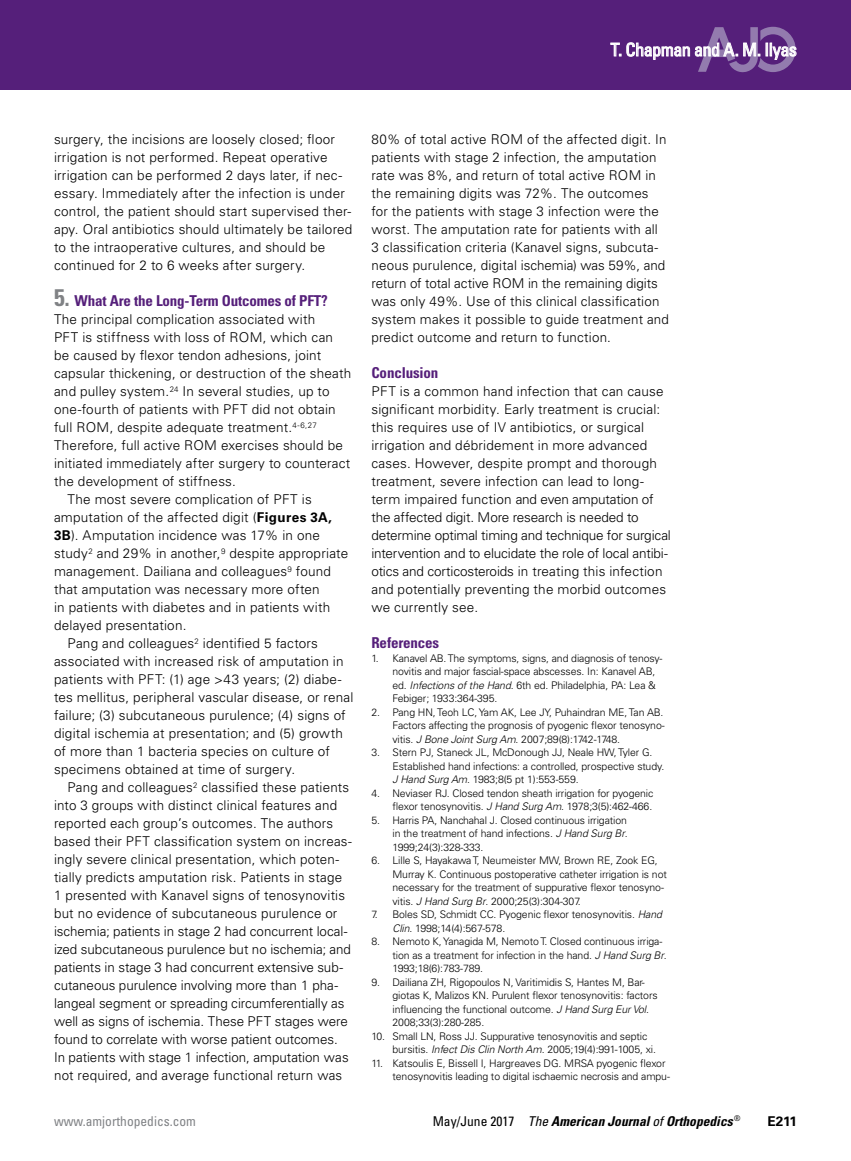
<style>
.page{position:relative;width:851px;height:1161px;background:#fff}
.page>*{position:absolute;margin:0;border:0;box-sizing:border-box;transform-origin:0 0}
.t1{font:condensed 18px "Univers LT Std";letter-spacing:-.025em;color:#fff}
.t2{font:700 condensed 15px "Univers LT Std";letter-spacing:-.01em;color:#551f7a}
.t3{font:300 13.5px/18px "Univers LT Std";letter-spacing:.015em;color:#000}
.t4{font:300 13.5px "Univers LT Std";letter-spacing:-.005em;color:#000}
.t5{font:italic 700 condensed 13.5px "Univers LT Std";color:#000}
.t6{font:condensed 13.5px "Univers LT Std";color:#808285}
.t7{font:700 13.5px "Univers LT Std";color:#000}
.t8{font:300 10.5px/13.5px "Univers LT Std";letter-spacing:-.01em;color:#000}
.s1{font-size:24px;color:#808285}
.s2{font-weight:700}
.s3{font-style:italic}
.s4{font-weight:400;font-style:normal}
.s5{font-weight:400}
</style>
<div class="page">
<div style="left:0;top:0;width:850px;height:90px;background:#551f7a"></div>
<svg style="left:610px;top:27px;width:186px;height:46px"></svg>
<h1 class="t1" style="left:610px;top:38px;width:188px">T. Chapman and A. M. Ilyas</h1>
<p class="t3" style="left:54px;top:130px;width:300px">surgery, the incisions are loosely closed; floor irrigation is not performed. Repeat operative irrigation can be performed 2 days later, if nec&shy;essary. Immediately after the infection is under control, the patient should start supervised ther&shy;apy. Oral antibiotics should ultimately be tailored to the intraoperative cultures, and should be continued for 2 to 6 weeks after surgery.</p>
<p class="t2" style="left:54px;top:291px;width:275px"><span class="s1">5.</span> What Are the Long-Term Outcomes of PFT?</p>
<p class="t3" style="left:54px;top:310px;width:263px">The principal complication associated with</p>
<p class="t3" style="left:54px;top:328px;width:280px">PFT is stiffness with loss of ROM, which can</p>
<p class="t3" style="left:54px;top:346px;width:269px">be caused by flexor tendon adhesions, joint</p>
<p class="t3" style="left:54px;top:364px;width:299px">capsular thickening, or destruction of the sheath</p>
<p class="t3" style="left:54px;top:382px;width:277px">and pulley system.<sup>24</sup> In several studies, up to</p>
<p class="t3" style="left:54px;top:400px;width:283px">one-fourth of patients with PFT did not obtain</p>
<p class="t3" style="left:54px;top:418px;width:264px">full ROM, despite adequate treatment.<sup>4-6,27</sup></p>
<p class="t3" style="left:54px;top:436px;width:290px">Therefore, full active ROM exercises should be</p>
<p class="t3" style="left:54px;top:454px;width:298px">initiated immediately after surgery to counteract</p>
<p class="t3" style="left:54px;top:472px;width:183px">the development of stiffness.</p>
<p class="t3" style="left:68px;top:490px;width:246px">The most severe complication of PFT is</p>
<p class="t3" style="left:54px;top:508px;width:279px">amputation of the affected digit (<span class="s2">Figures 3A,</span></p>
<p class="t3" style="left:54px;top:526px;width:267px"><span class="s2">3B</span>). Amputation incidence was 17% in one</p>
<p class="t3" style="left:54px;top:544px;width:296px">study<sup>2</sup> and 29% in another,<sup>9</sup> despite appropriate</p>
<p class="t3" style="left:54px;top:562px;width:278px">management. Dailiana and colleagues<sup>9</sup> found</p>
<p class="t3" style="left:54px;top:580px;width:267px">that amputation was necessary more often</p>
<p class="t3" style="left:54px;top:598px;width:278px">in patients with diabetes and in patients with</p>
<p class="t3" style="left:54px;top:616px;width:134px">delayed presentation.</p>
<p class="t3" style="left:67px;top:634px;width:252px">Pang and colleagues<sup>2</sup> identified 5 factors</p>
<p class="t3" style="left:54px;top:652px;width:291px">associated with increased risk of amputation in</p>
<p class="t3" style="left:54px;top:670px;width:289px">patients with PFT: (1) age &gt;43 years; (2) diabe-</p>
<p class="t3" style="left:54px;top:688px;width:301px">tes mellitus, peripheral vascular disease, or renal</p>
<p class="t3" style="left:54px;top:706px;width:293px">failure; (3) subcutaneous purulence; (4) signs of</p>
<p class="t3" style="left:54px;top:724px;width:290px">digital ischemia at presentation; and (5) growth</p>
<p class="t3" style="left:54px;top:742px;width:277px">of more than 1 bacteria species on culture of</p>
<p class="t3" style="left:54px;top:760px;width:242px">specimens obtained at time of surgery.</p>
<p class="t3" style="left:68px;top:778px;width:283px">Pang and colleagues<sup>2</sup> classified these patients</p>
<p class="t3" style="left:54px;top:796px;width:285px">into 3 groups with distinct clinical features and</p>
<p class="t3" style="left:54px;top:814px;width:281px">reported each group’s outcomes. The authors</p>
<p class="t3" style="left:54px;top:832px;width:299px">based their PFT classification system on increas-</p>
<p class="t3" style="left:54px;top:850px;width:287px">ingly severe clinical presentation, which poten-</p>
<p class="t3" style="left:54px;top:868px;width:290px">tially predicts amputation risk. Patients in stage</p>
<p class="t3" style="left:54px;top:886px;width:292px">1 presented with Kanavel signs of tenosynovitis</p>
<p class="t3" style="left:54px;top:904px;width:285px">but no evidence of subcutaneous purulence or</p>
<p class="t4" style="left:54px;top:923px;width:295px">ischemia; patients in stage 2 had concurrent local-</p>
<p class="t4" style="left:54px;top:941px;width:298px">ized subcutaneous purulence but no ischemia; and</p>
<p class="t4" style="left:54px;top:959px;width:290px">patients in stage 3 had concurrent extensive sub-</p>
<p class="t3" style="left:54px;top:976px;width:285px">cutaneous purulence involving more than 1 pha-</p>
<p class="t4" style="left:54px;top:995px;width:292px">langeal segment or spreading circumferentially as</p>
<p class="t4" style="left:54px;top:1013px;width:295px">well as signs of ischemia. These PFT stages were</p>
<p class="t4" style="left:54px;top:1031px;width:285px">found to correlate with worse patient outcomes.</p>
<p class="t4" style="left:54px;top:1049px;width:296px">In patients with stage 1 infection, amputation was</p>
<p class="t3" style="left:54px;top:1066px;width:290px">not required, and average functional return was</p>
<p class="t3" style="left:371px;top:130px;width:299px">80% of total active ROM of the affected digit. In patients with stage 2 infection, the amputation rate was 8%, and return of total active ROM in the remaining digits was 72%. The outcomes<br>for the patients with stage 3 infection were the worst. The amputation rate for patients with all<br>3 classification criteria (Kanavel signs, subcuta&shy;neous purulence, digital ischemia) was 59%, and return of total active ROM in the remaining digits was only 49%. Use of this clinical classification system makes it possible to guide treatment and predict outcome and return to function.</p>
<p class="t2" style="left:371px;top:363px;width:68px">Conclusion</p>
<p class="t3" style="left:371px;top:382px;width:301px">PFT is a common hand infection that can cause significant morbidity. Early treatment is crucial: this requires use of IV antibiotics, or surgical irrigation and débridement in more advanced cases. However, despite prompt and thorough treatment, severe infection can lead to long&shy;term impaired function and even amputation of the affected digit. More research is needed to determine optimal timing and technique for surgical intervention and to elucidate the role of local antibi&shy;otics and corticosteroids in treating this infection and potentially preventing the morbid outcomes we currently see.</p>
<p class="t2" style="left:371px;top:633px;width:69px">References</p>
<p class="t8" style="left:392px;top:651px;width:271px;text-indent:-21px">1. Kanavel AB. The symptoms, signs, and diagnosis of tenosy&shy;novitis and major fascial-space abscesses. In: Kanavel AB, ed. <span class="s3">Infections of the Hand</span>. 6th ed. Philadelphia, PA: Lea &amp; Febiger; 1933:364-395.</p>
<p class="t8" style="left:392px;top:705px;width:274px;text-align:justify;text-indent:-21px">2. Pang HN, Teoh LC, Yam AK, Lee JY, Puhaindran ME, Tan AB.<br>Factors affecting the prognosis of pyogenic flexor tenosyno&shy;vitis. <span class="s3">J Bone Joint Surg Am</span>. 2007;89(8):1742-1748.</p>
<p class="t8" style="left:392px;top:746px;width:273px;text-indent:-21px">3. Stern PJ, Staneck JL, McDonough JJ, Neale HW, Tyler G.<br>Established hand infections: a controlled, prospective study.<br><span class="s3">J Hand Surg Am</span>. 1983;8(5 pt 1):553-559.</p>
<p class="t8" style="left:371px;top:786px;width:283px;text-align:right">4. Neviaser RJ. Closed tendon sheath irrigation for pyogenic flexor tenosynovitis. <span class="s3">J Hand Surg Am</span>. 1978;3(5):462-466.</p>
<p class="t8" style="left:392px;top:813px;width:237px;text-align:justify;text-indent:-21px">5. Harris PA, Nanchahal J. Closed continuous irrigation in the treatment of hand infections. <span class="s3">J Hand Surg Br</span>.<br>1999;24(3):328-333.</p>
<p class="t8" style="left:392px;top:854px;width:276px;text-indent:-21px">6. Lille S, Hayakawa T, Neumeister MW, Brown RE, Zook EG, Murray K. Continuous postoperative catheter irrigation is not necessary for the treatment of suppurative flexor tenosyno&shy;vitis. <span class="s3">J Hand Surg Br</span>. 2000;25(3):304-307.</p>
<p class="t8" style="left:392px;top:908px;width:271px;text-indent:-21px">7. Boles SD, Schmidt CC. Pyogenic flexor tenosynovitis. <span class="s3">Hand<br>Clin</span>. 1998;14(4):567-578.</p>
<p class="t8" style="left:392px;top:935px;width:276px;text-indent:-21px">8. Nemoto K, Yanagida M, Nemoto T. Closed continuous irriga&shy;tion as a treatment for infection in the hand. <span class="s3">J Hand Surg Br</span>.<br>1993;18(6):783-789.</p>
<p class="t8" style="left:392px;top:975px;width:267px;text-indent:-21px">9. Dailiana ZH, Rigopoulos N, Varitimidis S, Hantes M, Bar&shy;giotas K, Malizos KN. Purulent flexor tenosynovitis: factors influencing the functional outcome. <span class="s3">J Hand Surg Eur Vol</span>.<br>2008;33(3):280-285.</p>
<p class="t8" style="left:392px;top:1029px;width:265px;text-indent:-21px">10. Small LN, Ross JJ. Suppurative tenosynovitis and septic bursitis. <span class="s3">Infect Dis Clin North Am</span>. 2005;19(4):991-1005, xi.</p>
<p class="t8" style="left:392px;top:1056px;width:279px;text-indent:-21px">11. Katsoulis E, Bissell I, Hargreaves DG. MRSA pyogenic flexor tenosynovitis leading to digital ischaemic necrosis and ampu-</p>
<p class="t6" style="left:54px;top:1112px;width:143px">www.amjorthopedics.com</p>
<p class="t5" style="left:432px;top:1113px;width:309px"><span class="s4">May/June 2017</span> <span class="s5">The</span> American Journal <span class="s5">of</span> Orthopedics <sup>®</sup></p>
<p class="t7" style="left:767px;top:1113px;width:31px">E211</p>
</div>
